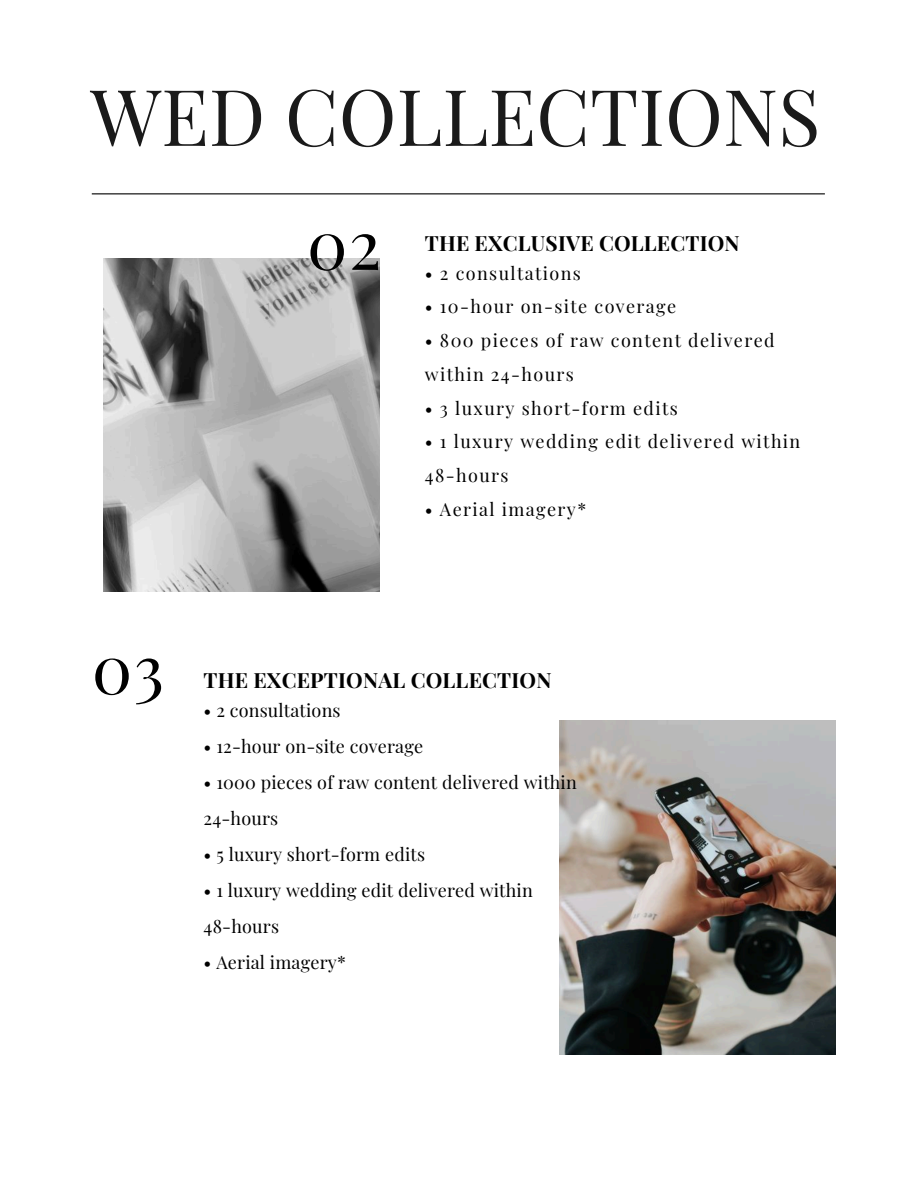
<style>
.page{position:relative;width:918px;height:1188px;background:#fff}
.page>*{position:absolute;margin:0;border:0;box-sizing:border-box;transform-origin:0 0}
.t1{font:78.15px "Playfair Display";color:#1a1a1a}
.t2{font:67.5px "Playfair Display";color:#000}
.t3{font:700 21px "Playfair Display";letter-spacing:.01em;color:#000}
.t4{font:18px "Playfair Display";letter-spacing:.01em;color:#000}
.t5{font:18px/33.8px "Playfair Display";letter-spacing:.075em;color:#000}
</style>
<div class="page">
<hr style="left:92px;top:193px;width:733px;height:1px;background:#000">
<img style="left:103px;top:258px;width:276px;height:334px">
<img style="left:560px;top:721px;width:276px;height:333px">
<h3 class="t1" style="left:90px;top:61px;width:731px">WED COLLECTIONS</h3>
<p class="t2" style="left:307px;top:197px;width:76px">02</p>
<p class="t3" style="left:425px;top:229px;width:316px">THE EXCLUSIVE COLLECTION</p>
<h1 class="t5" style="left:425px;top:255px;width:158px">• 2 consultations</h1>
<p class="t5" style="left:425px;top:289px;width:253px">• 10-hour on-site coverage</p>
<p class="t5" style="left:425px;top:323px;width:351px">• 800 pieces of raw content delivered within 24-hours</p>
<p class="t5" style="left:425px;top:390px;width:254px">• 3 luxury short-form edits</p>
<h2 class="t5" style="left:425px;top:424px;width:377px">• 1 luxury wedding edit delivered within<br>48-hours</h2>
<p class="t5" style="left:425px;top:491px;width:163px">• Aerial imagery*</p>
<p class="t2" style="left:92px;top:621px;width:74px">03</p>
<p class="t3" style="left:204px;top:666px;width:349px">THE EXCEPTIONAL COLLECTION</p>
<h3 class="t4" style="left:204px;top:697px;width:139px">• 2 consultations</h3>
<p class="t4" style="left:204px;top:733px;width:221px">• 12-hour on-site coverage</p>
<h2 class="t4" style="left:204px;top:769px;width:375px">• 1000 pieces of raw content delivered within</h2>
<p class="t4" style="left:204px;top:805px;width:76px">24-hours</p>
<p class="t4" style="left:204px;top:841px;width:223px">• 5 luxury short-form edits</p>
<p class="t4" style="left:204px;top:877px;width:331px">• 1 luxury wedding edit delivered within</p>
<p class="t4" style="left:204px;top:913px;width:77px">48-hours</p>
<p class="t4" style="left:204px;top:949px;width:144px">• Aerial imagery*</p>
</div>
